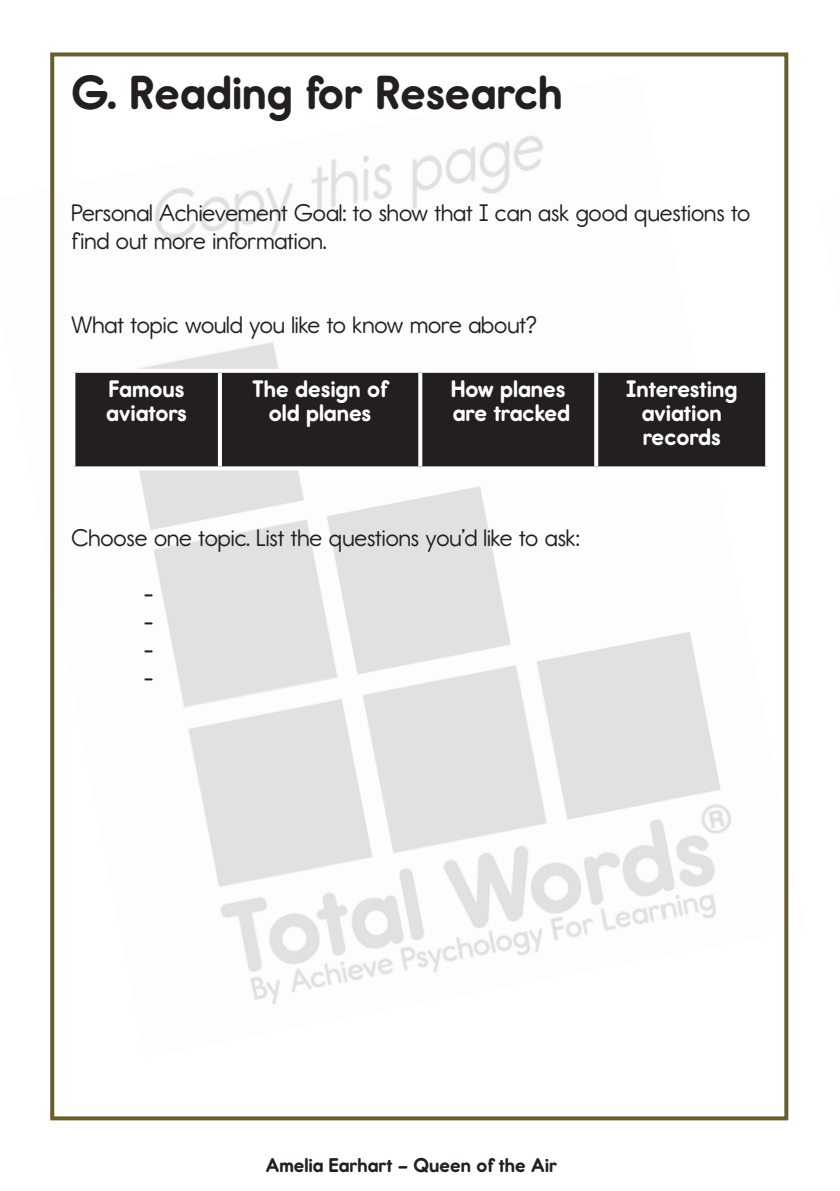
<style>
.page{position:relative;width:840px;height:1191px;background:#fff}
.page>*{position:absolute;margin:0;border:0;box-sizing:border-box;transform-origin:0 0}
.t1{font:700 48px "Report Rg";color:#231f20}
.t2{font:28px/28px "Report Rg";color:#231f20;text-align:justify}
.t3{font:24px/28px "Report Rg";color:#231f20}
.t4{font:700 24px/24px "Report Rg";color:#fff}
.t5{font:700 20px "Report Rg";color:#231f20}
</style>
<div class="page">
<img style="left:137px;top:187px;width:105px;height:182px">
<img style="left:242px;top:142px;width:264px;height:227px">
<img style="left:506px;top:135px;width:37px;height:49px">
<img style="left:139px;top:470px;width:154px;height:206px">
<img style="left:293px;top:362px;width:214px;height:314px">
<img style="left:178px;top:676px;width:166px;height:211px">
<img style="left:344px;top:625px;width:264px;height:263px">
<img style="left:608px;top:599px;width:181px;height:355px">
<img style="left:221px;top:888px;width:452px;height:117px">
<div style="left:50px;top:52px;width:737px;height:1068px;border:4px solid #6a5f2c"></div>
<div style="left:75px;top:373px;width:689px;height:93px;background:#231f20"></div>
<svg style="left:73px;top:371px;width:147px;height:2px"></svg>
<svg style="left:220px;top:369px;width:200px;height:4px"></svg>
<svg style="left:218px;top:373px;width:4px;height:93px"></svg>
<svg style="left:420px;top:369px;width:176px;height:4px"></svg>
<svg style="left:418px;top:373px;width:4px;height:93px"></svg>
<svg style="left:596px;top:371px;width:171px;height:2px"></svg>
<svg style="left:594px;top:373px;width:4px;height:93px"></svg>
<svg style="left:764px;top:373px;width:2px;height:93px"></svg>
<svg style="left:73px;top:466px;width:147px;height:2px"></svg>
<svg style="left:220px;top:466px;width:200px;height:4px"></svg>
<svg style="left:420px;top:466px;width:176px;height:4px"></svg>
<svg style="left:596px;top:466px;width:172px;height:3px"></svg>
<h1 class="t1" style="left:71px;top:64px;width:492px">G. Reading for Research</h1>
<p class="t3" style="left:71px;top:199px;width:680px">Personal Achievement Goal: to show that I can ask good questions to find out more information.</p>
<p class="t3" style="left:71px;top:311px;width:466px">What topic would you like to know more about?</p>
<p class="t4" style="left:106px;top:376px;width:82px">Famous aviators</p>
<p class="t4" style="left:252px;top:376px;width:136px;text-align:center">The design of old planes</p>
<p class="t4" style="left:451px;top:376px;width:120px">How planes are tracked</p>
<p class="t4" style="left:626px;top:376px;width:112px;text-align:center">Interesting aviation records</p>
<p class="t3" style="left:71px;top:524px;width:510px">Choose one topic. List the questions you’d like to ask:</p>
<p class="t2" style="left:143px;top:579px;width:12px">- - - -</p>
<p class="t5" style="left:266px;top:1153px;width:293px">Amelia Earhart – Queen of the Air</p>
</div>
